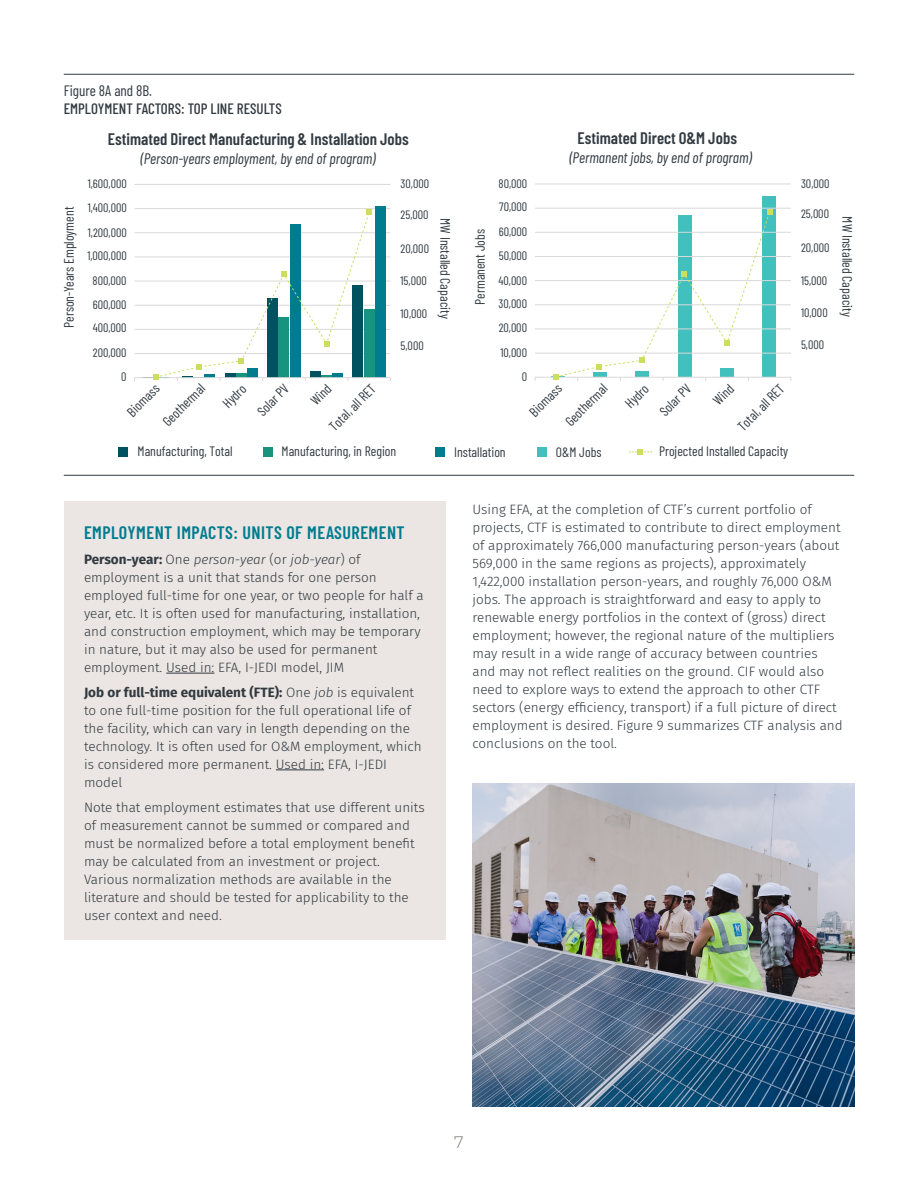
<style>
.page{position:relative;width:918px;height:1188px;background:#fff}
.page>*{position:absolute;margin:0;border:0;box-sizing:border-box;transform-origin:0 0}
.Headline_paragraph{font:600 18px "Barlow Condensed";letter-spacing:.025em;color:#007c8f}
.t1{font:600 16.65px "Barlow Condensed";color:#323b42}
.t2{font:300 16.5px "Montserrat";color:#817876}
.t3{font:italic 15.15px "Barlow Condensed";color:#313940}
.Image_title{font:500 15px "Barlow Condensed";color:#313940}
.Image_count{font:15px "Barlow Condensed";color:#313940}
.t4{font:13.65px "Barlow Condensed";color:#323b42}
.Text_box{font:300 13.5px/18px "Fira Sans";color:#313940}
.Text{font:300 13.5px/18px "Fira Sans";color:#313940}
.t5{font:12.15px/23.7px "Barlow Condensed";letter-spacing:-.005em;color:#323b42;text-align:right}
.s1{font-weight:700}
.s2{font-style:italic}
</style>
<div class="page">
<div style="left:64px;top:501px;width:382px;height:439px;background:#ebe6e3"></div>
<hr style="left:166px;top:673px;width:48px;height:1px;background:#313940">
<hr style="left:276px;top:770px;width:48px;height:1px;background:#313940">
<hr style="left:64px;top:74px;width:790px;height:1px;background:#313940">
<img style="left:472px;top:783px;width:382px;height:324px">
<div style="left:119px;top:447px;width:9px;height:10px;background:#005260"></div>
<div style="left:263px;top:447px;width:10px;height:10px;background:#18947e"></div>
<div style="left:435px;top:447px;width:10px;height:10px;background:#007c8f"></div>
<svg style="left:629px;top:449px;width:23px;height:6px"></svg>
<div style="left:537px;top:447px;width:10px;height:10px;background:#42c0bd"></div>
<hr style="left:135px;top:184px;width:256px;height:1px;background:#dad9d8">
<hr style="left:135px;top:208px;width:256px;height:1px;background:#dad9d8">
<hr style="left:135px;top:232px;width:256px;height:1px;background:#dad9d8">
<hr style="left:135px;top:257px;width:256px;height:1px;background:#dad9d8">
<hr style="left:135px;top:281px;width:256px;height:1px;background:#dad9d8">
<hr style="left:135px;top:305px;width:256px;height:1px;background:#dad9d8">
<hr style="left:135px;top:329px;width:256px;height:1px;background:#dad9d8">
<hr style="left:135px;top:353px;width:256px;height:1px;background:#dad9d8">
<div style="left:364px;top:309px;width:11px;height:69px;background:#18947e"></div>
<div style="left:375px;top:206px;width:11px;height:172px;background:#007c8f"></div>
<hr style="left:135px;top:377px;width:256px;height:1px;background:#dad9d8">
<svg style="left:144px;top:209px;width:228px;height:172px"></svg>
<div style="left:763px;top:197px;width:13px;height:180px;background:#42c0bd"></div>
<hr style="left:535px;top:184px;width:256px;height:1px;background:#dad9d8">
<hr style="left:535px;top:208px;width:256px;height:1px;background:#dad9d8">
<hr style="left:535px;top:232px;width:256px;height:1px;background:#dad9d8">
<hr style="left:535px;top:256px;width:256px;height:1px;background:#dad9d8">
<hr style="left:535px;top:280px;width:256px;height:1px;background:#dad9d8">
<hr style="left:535px;top:304px;width:256px;height:1px;background:#dad9d8">
<hr style="left:535px;top:329px;width:256px;height:1px;background:#dad9d8">
<hr style="left:535px;top:353px;width:256px;height:1px;background:#dad9d8">
<hr style="left:535px;top:377px;width:256px;height:1px;background:#dad9d8">
<svg style="left:551px;top:209px;width:222px;height:172px"></svg>
<hr style="left:64px;top:475px;width:790px;height:1px;background:#313940">
<p class="Image_count" style="left:64px;top:80px;width:90px">Figure 8A and 8B.</p>
<p class="Image_title" style="left:64px;top:98px;width:220px">EMPLOYMENT FACTORS: TOP LINE RESULTS</p>
<p class="t1" style="left:108px;top:127px;width:303px">Estimated Direct Manufacturing &amp; Installation Jobs</p>
<p class="t4" style="left:59px;top:328px;width:123px;rotate:-90deg">Person-Years Employment</p>
<p class="t5" style="left:88px;top:171px;width:41px">1,600,000</p>
<p class="t5" style="left:88px;top:194px;width:41px">1,400,000</p>
<p class="t5" style="left:88px;top:220px;width:40px">1,200,000</p>
<p class="t5" style="left:87px;top:243px;width:41px">1,000,000</p>
<p class="t5" style="left:93px;top:268px;width:36px">800,000</p>
<p class="t5" style="left:93px;top:292px;width:35px">600,000</p>
<p class="t5" style="left:93px;top:315px;width:35px">400,000</p>
<p class="t5" style="left:93px;top:340px;width:35px">200,000<br>0</p>
<p class="t3" style="left:140px;top:148px;width:237px">(Person-years employment, by end of program)</p>
<p class="t5" style="left:401px;top:171px;width:30px">30,000</p>
<p class="t5" style="left:401px;top:202px;width:30px">25,000</p>
<p class="t5" style="left:401px;top:236px;width:30px">20,000</p>
<p class="t5" style="left:401px;top:268px;width:28px">15,000</p>
<p class="t5" style="left:401px;top:300px;width:28px">10,000</p>
<p class="t5" style="left:401px;top:333px;width:25px">5,000</p>
<p class="t4" style="left:455px;top:218px;width:102px;rotate:90deg">MW Installed Capacity</p>
<p class="t4" style="left:470px;top:305px;width:77px;rotate:-90deg">Permanent Jobs</p>
<p class="t5" style="left:499px;top:170px;width:30px">80,000</p>
<p class="t5" style="left:499px;top:194px;width:30px">70,000</p>
<p class="t5" style="left:499px;top:219px;width:30px">60,000</p>
<p class="t5" style="left:499px;top:243px;width:30px">50,000</p>
<p class="t5" style="left:499px;top:268px;width:30px">40,000</p>
<p class="t5" style="left:499px;top:291px;width:30px">30,000</p>
<p class="t5" style="left:499px;top:315px;width:30px">20,000</p>
<p class="t5" style="left:500px;top:340px;width:28px">10,000<br>0</p>
<p class="t1" style="left:577px;top:126px;width:161px">Estimated Direct O&amp;M Jobs</p>
<p class="t3" style="left:569px;top:147px;width:184px">(Permanent jobs, by end of program)</p>
<p class="t4" style="left:122px;top:407px;width:41px;rotate:-45deg">Biomass</p>
<p class="t4" style="left:218px;top:398px;width:28px;rotate:-45deg">Hydro</p>
<p class="t4" style="left:253px;top:406px;width:40px;rotate:-45deg">Solar PV</p>
<p class="t4" style="left:306px;top:396px;width:24px;rotate:-45deg">Wind</p>
<p class="t4" style="left:325px;top:421px;width:61px;rotate:-45deg">Total, all RET</p>
<p class="t4" style="left:158px;top:417px;width:55px;rotate:-45deg">Geothermal</p>
<p class="t4" style="left:525px;top:407px;width:41px;rotate:-45deg">Biomass</p>
<p class="t4" style="left:621px;top:398px;width:28px;rotate:-45deg">Hydro</p>
<p class="t4" style="left:655px;top:406px;width:40px;rotate:-45deg">Solar PV</p>
<p class="t4" style="left:709px;top:396px;width:24px;rotate:-45deg">Wind</p>
<p class="t4" style="left:733px;top:421px;width:61px;rotate:-45deg">Total, all RET</p>
<p class="t4" style="left:561px;top:417px;width:55px;rotate:-45deg">Geothermal</p>
<p class="t4" style="left:138px;top:442px;width:97px">Manufacturing, Total</p>
<p class="t4" style="left:282px;top:442px;width:116px">Manufacturing, in Region</p>
<p class="t4" style="left:454px;top:442px;width:53px">Installation</p>
<p class="t4" style="left:556px;top:442px;width:47px">O&amp;M Jobs</p>
<p class="t4" style="left:659px;top:442px;width:131px">Projected Installed Capacity</p>
<p class="t5" style="left:801px;top:170px;width:30px">30,000</p>
<p class="t5" style="left:801px;top:201px;width:30px">25,000</p>
<p class="t5" style="left:801px;top:235px;width:30px">20,000</p>
<p class="t5" style="left:801px;top:268px;width:28px">15,000</p>
<p class="t5" style="left:801px;top:300px;width:28px">10,000</p>
<p class="t5" style="left:801px;top:332px;width:25px">5,000</p>
<p class="t4" style="left:857px;top:216px;width:102px;rotate:90deg">MW Installed Capacity</p>
<p class="Headline_paragraph" style="left:84px;top:520px;width:322px">EMPLOYMENT IMPACTS: UNITS OF MEASUREMENT</p>
<p class="Text_box" style="left:84px;top:550px;width:341px"><span class="s1">Person-year:</span> One <span class="s2">person-year</span> (or <span class="s2">job-year</span>) of employment is a unit that stands for one person employed full-time for one year, or two people for half a year, etc. It is often used for manufacturing, installation, and construction employment, which may be temporary in nature, but it may also be used for permanent employment. Used in: EFA, I-JEDI model, JIM</p>
<p class="Text_box" style="left:84px;top:683px;width:339px"><span class="s1">Job or full-time equivalent (FTE):</span> One <span class="s2">job</span> is equivalent to one full-time position for the full operational life of the facility, which can vary in length depending on the technology. It is often used for O&amp;M employment, which is considered more permanent. Used in: EFA, I-JEDI model</p>
<p class="Text_box" style="left:84px;top:798px;width:342px">Note that employment estimates that use different units of measurement cannot be summed or compared and must be normalized before a total employment benefit may be calculated from an investment or project.<br>Various normalization methods are available in the literature and should be tested for applicability to the user context and need.</p>
<p class="Text" style="left:472px;top:500px;width:372px">Using EFA, at the completion of CTF’s current portfolio of projects, CTF is estimated to contribute to direct employment of approximately 766,000 manufacturing person-years (about 569,000 in the same regions as projects), approximately 1,422,000 installation person-years, and roughly 76,000 O&amp;M jobs. The approach is straightforward and easy to apply to renewable energy portfolios in the context of (gross) direct employment; however, the regional nature of the multipliers may result in a wide range of accuracy between countries and may not reflect realities on the ground. CIF would also need to explore ways to extend the approach to other CTF sectors (energy efficiency, transport) if a full picture of direct employment is desired. Figure 9 summarizes CTF analysis and conclusions on the tool.</p>
<p class="t2" style="left:454px;top:1131px;width:11px">7</p>
</div>
